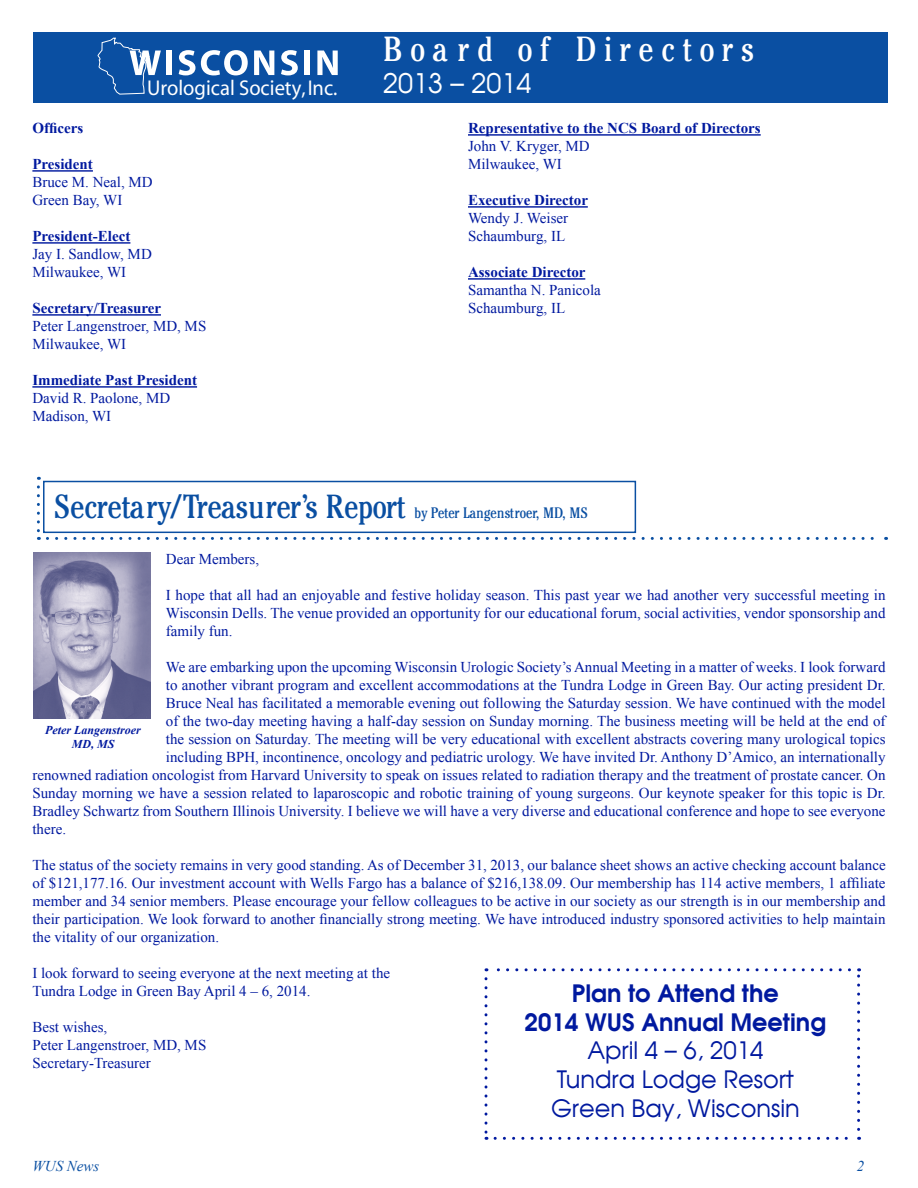
<style>
.page{position:relative;width:918px;height:1188px;background:#fff}
.page>*{position:absolute;margin:0;border:0;box-sizing:border-box;transform-origin:0 0}
.Heading_2{font:34.5px "Cheltenham Cond SSK";letter-spacing:.23em;color:#fff}
.t1{font:33px "Cheltenham Cond SSK";color:#0a4fa2}
.t2{font:27px "Avalon Plain";color:#fff}
.t3{font:24px "Avalon Plain";color:#00199f}
.Heading_6{font:700 24px/28.8px "Avalon";color:#00199f;text-align:center}
.t4{font:21.45px "Myriad";color:#fff;scale:.96 1}
.Plain_Text{font:15px/18px "Times New Roman";color:#00199f;text-align:justify}
.t5{font:700 15px "Times New Roman";color:#00199f}
.t6{font:italic 15px "Times New Roman";color:#0a4fa2}
.t7{font:italic 700 12px/14.4px "Times New Roman";color:#00199f;text-align:center}
.s1{font-size:15px}
</style>
<div class="page">
<hr style="left:32px;top:170px;width:61px;height:2px;background:#00199f">
<hr style="left:32px;top:242px;width:98px;height:2px;background:#00199f">
<hr style="left:32px;top:314px;width:129px;height:2px;background:#00199f">
<hr style="left:32px;top:386px;width:165px;height:2px;background:#00199f">
<div style="left:33px;top:32px;width:855px;height:71px;background:#0a4fa2"></div>
<div style="left:167px;top:51px;width:5px;height:24px;background:#fff"></div>
<svg style="left:179px;top:50px;width:16px;height:25px"></svg>
<svg style="left:201px;top:50px;width:47px;height:25px"></svg>
<svg style="left:254px;top:51px;width:20px;height:24px"></svg>
<svg style="left:281px;top:50px;width:17px;height:25px"></svg>
<div style="left:304px;top:51px;width:6px;height:24px;background:#fff"></div>
<svg style="left:317px;top:51px;width:21px;height:24px"></svg>
<svg style="left:98px;top:38px;width:63px;height:56px"></svg>
<hr style="left:468px;top:134px;width:293px;height:2px;background:#00199f">
<hr style="left:468px;top:206px;width:120px;height:2px;background:#00199f">
<hr style="left:468px;top:278px;width:117px;height:2px;background:#00199f">
<svg style="left:37px;top:487px;width:3px;height:53px"></svg>
<svg style="left:47px;top:537px;width:840px;height:3px"></svg>
<div style="left:43px;top:481px;width:593px;height:52px;border:2px solid #0a4fa2"></div>
<img style="left:34px;top:553px;width:117px;height:166px">
<svg style="left:484px;top:979px;width:4px;height:161px"></svg>
<svg style="left:495px;top:1137px;width:365px;height:3px"></svg>
<svg style="left:857px;top:968px;width:3px;height:161px"></svg>
<svg style="left:486px;top:968px;width:364px;height:3px"></svg>
<p class="Heading_2" style="left:383px;top:28px;width:372px">Board of Directors</p>
<h3 class="t4" style="left:147px;top:77px;width:200px">Urological Society, Inc.</h3>
<p class="t2" style="left:383px;top:66px;width:150px">2013 – 2014</p>
<p class="t5" style="left:468px;top:118px;width:294px">Representative to the NCS Board of Directors</p>
<p class="Plain_Text" style="left:468px;top:137px;width:123px">John V. Kryger, MD</p>
<p class="Plain_Text" style="left:468px;top:155px;width:95px">Milwaukee, WI</p>
<p class="t5" style="left:468px;top:190px;width:122px">Executive Director</p>
<p class="Plain_Text" style="left:468px;top:209px;width:102px">Wendy J. Weiser</p>
<p class="Plain_Text" style="left:468px;top:227px;width:99px">Schaumburg, IL</p>
<p class="t5" style="left:468px;top:262px;width:119px">Associate Director</p>
<p class="Plain_Text" style="left:468px;top:281px;width:134px">Samantha N. Panicola</p>
<p class="Plain_Text" style="left:468px;top:299px;width:99px">Schaumburg, IL</p>
<p class="t5" style="left:32px;top:118px;width:52px">Officers</p>
<p class="t5" style="left:32px;top:154px;width:62px">President</p>
<p class="Plain_Text" style="left:32px;top:173px;width:122px">Bruce M. Neal, MD</p>
<p class="Plain_Text" style="left:32px;top:191px;width:91px">Green Bay, WI</p>
<p class="t5" style="left:32px;top:226px;width:100px">President-Elect</p>
<p class="Plain_Text" style="left:32px;top:245px;width:121px">Jay I. Sandlow, MD</p>
<p class="Plain_Text" style="left:32px;top:263px;width:95px">Milwaukee, WI</p>
<p class="t5" style="left:32px;top:298px;width:130px">Secretary/Treasurer</p>
<p class="Plain_Text" style="left:32px;top:317px;width:175px">Peter Langenstroer, MD, MS</p>
<p class="Plain_Text" style="left:32px;top:335px;width:95px">Milwaukee, WI</p>
<p class="t5" style="left:32px;top:370px;width:166px">Immediate Past President</p>
<p class="Plain_Text" style="left:32px;top:389px;width:139px">David R. Paolone, MD</p>
<p class="Plain_Text" style="left:32px;top:407px;width:80px">Madison, WI</p>
<p class="t1" style="left:54px;top:487px;width:536px">Secretary/Treasurer’s Report <span class="s1">by Peter Langenstroer, MD, MS</span></p>
<p class="Plain_Text" style="left:166px;top:549px;width:95px">Dear Members,</p>
<p class="Plain_Text" style="left:166px;top:585px;width:721px">I hope that all had an enjoyable and festive holiday season. This past year we had another very successful meeting in Wisconsin Dells. The venue provided an opportunity for our educational forum, social activities, vendor sponsorship and family fun.</p>
<p class="Plain_Text" style="left:166px;top:657px;width:721px">We are embarking upon the upcoming Wisconsin Urologic Society’s Annual Meeting in a matter of weeks. I look forward</p>
<p class="Plain_Text" style="left:166px;top:675px;width:721px">to another vibrant program and excellent accommodations at the Tundra Lodge in Green Bay. Our acting president Dr.</p>
<p class="Plain_Text" style="left:166px;top:693px;width:721px">Bruce Neal has facilitated a memorable evening out following the Saturday session. We have continued with the model</p>
<p class="Plain_Text" style="left:166px;top:711px;width:721px">of the two-day meeting having a half-day session on Sunday morning. The business meeting will be held at the end of</p>
<p class="Plain_Text" style="left:166px;top:729px;width:721px">the session on Saturday. The meeting will be very educational with excellent abstracts covering many urological topics</p>
<p class="Plain_Text" style="left:166px;top:747px;width:721px">including BPH, incontinence, oncology and pediatric urology. We have invited Dr. Anthony D’Amico, an internationally</p>
<p class="Plain_Text" style="left:32px;top:765px;width:855px">renowned radiation oncologist from Harvard University to speak on issues related to radiation therapy and the treatment of prostate cancer. On</p>
<p class="Plain_Text" style="left:32px;top:783px;width:855px">Sunday morning we have a session related to laparoscopic and robotic training of young surgeons. Our keynote speaker for this topic is Dr.</p>
<p class="Plain_Text" style="left:32px;top:801px;width:855px">Bradley Schwartz from Southern Illinois University. I believe we will have a very diverse and educational conference and hope to see everyone</p>
<p class="Plain_Text" style="left:32px;top:819px;width:35px">there.</p>
<p class="Plain_Text" style="left:32px;top:855px;width:855px">The status of the society remains in very good standing. As of December 31, 2013, our balance sheet shows an active checking account balance of $121,177.16. Our investment account with Wells Fargo has a balance of $216,138.09. Our membership has 114 active members, 1 affiliate member and 34 senior members. Please encourage your fellow colleagues to be active in our society as our strength is in our membership and their participation. We look forward to another financially strong meeting. We have introduced industry sponsored activities to help maintain the vitality of our organization.</p>
<p class="Plain_Text" style="left:32px;top:963px;width:359px">I look forward to seeing everyone at the next meeting at the</p>
<p class="Plain_Text" style="left:32px;top:981px;width:280px">Tundra Lodge in Green Bay April 4 – 6, 2014.</p>
<p class="Plain_Text" style="left:32px;top:1017px;width:76px">Best wishes,</p>
<p class="Plain_Text" style="left:32px;top:1035px;width:175px">Peter Langenstroer, MD, MS</p>
<p class="Plain_Text" style="left:32px;top:1053px;width:120px">Secretary-Treasurer</p>
<p class="t7" style="left:45px;top:722px;width:97px">Peter Langenstroer<br>MD, MS</p>
<p class="Heading_6" style="left:525px;top:978px;width:303px">Plan to Attend the<br>2014 WUS Annual Meeting</p>
<p class="t3" style="left:587px;top:1036px;width:178px">April 4 – 6, 2014</p>
<p class="t3" style="left:557px;top:1064px;width:239px">Tundra Lodge Resort</p>
<p class="t3" style="left:551px;top:1093px;width:250px">Green Bay, Wisconsin</p>
<p class="t6" style="left:32px;top:1155px;width:69px">WUS News</p>
<p class="t6" style="left:857px;top:1155px;width:9px">2</p>
</div>
